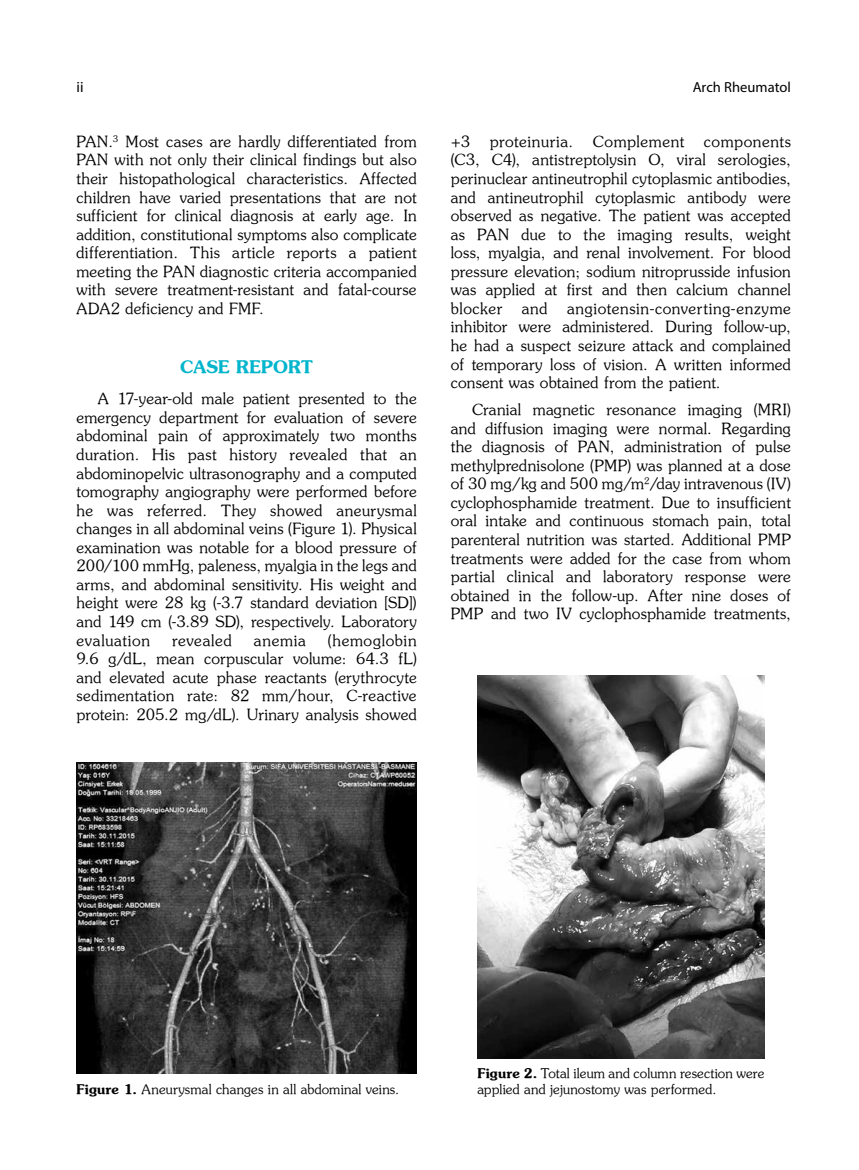
<style>
.page{position:relative;width:859px;height:1170px;background:#fff}
.page>*{position:absolute;margin:0;border:0;box-sizing:border-box;transform-origin:0 0}
.t1{font:17.4px "Souvenir Turk B";letter-spacing:.005em;color:#00b5cc}
.t2{font:15.45px/18.6px "Souvenir Turk";letter-spacing:.02em;color:#000;text-align:justify}
.t3{font:15.45px "Souvenir Turk";letter-spacing:.04em;color:#000}
.t4{font:15px "Myriad Pro";color:#000}
.t5{font:14.55px "Myriad Pro";color:#000}
.t6{font:13.35px/16px "Souvenir Turk";letter-spacing:.01em;color:#000}
.s1{font-family:"Souvenir Turk B"}
</style>
<div class="page">
<img style="left:76px;top:762px;width:341px;height:311px">
<img style="left:477px;top:675px;width:287px;height:383px">
<p class="t4" style="left:77px;top:78px;width:8px">ii</p>
<p class="t5" style="left:693px;top:78px;width:100px">Arch Rheumatol</p>
<p class="t2" style="left:77px;top:132px;width:342px">PAN.<sup>3</sup> Most cases are hardly differentiated from PAN with not only their clinical findings but also their histopathological characteristics. Affected children have varied presentations that are not sufficient for clinical diagnosis at early age. In addition, constitutional symptoms also complicate differentiation. This article reports a patient meeting the PAN diagnostic criteria accompanied with severe treatment-resistant and fatal-course ADA2 deficiency and FMF.</p>
<p class="t1" style="left:180px;top:355px;width:134px">CASE REPORT</p>
<p class="t2" style="left:77px;top:389px;width:342px;text-indent:21px">A 17-year-old male patient presented to the emergency department for evaluation of severe abdominal pain of approximately two months duration. His past history revealed that an abdominopelvic ultrasonography and a computed tomography angiography were performed before he was referred. They showed aneurysmal changes in all abdominal veins (Figure 1). Physical examination was notable for a blood pressure of 200/100 mmHg, paleness, myalgia in the legs and arms, and abdominal sensitivity. His weight and height were 28 kg (-3.7 standard deviation [SD]) and 149 cm (-3.89 SD), respectively. Laboratory evaluation</p>
<p class="t2" style="left:77px;top:630px;width:342px;text-indent:251px">(hemoglobin 9.6 g/dL, mean corpuscular volume: 64.3 fL) and elevated acute phase reactants (erythrocyte sedimentation rate: 82 mm/hour, C-reactive protein: 205.2 mg/dL). Urinary analysis showed</p>
<p class="t3" style="left:172px;top:630px;width:61px">revealed</p>
<p class="t2" style="left:254px;top:630px;width:53px">anemia</p>
<p class="t2" style="left:451px;top:132px;width:21px">+3</p>
<p class="t2" style="left:490px;top:132px;width:85px">proteinuria.</p>
<p class="t2" style="left:593px;top:132px;width:93px">Complement</p>
<p class="t2" style="left:451px;top:132px;width:342px;text-indent:253px">components (C3, C4), antistreptolysin O, viral serologies, perinuclear antineutrophil cytoplasmic antibodies, and antineutrophil cytoplasmic antibody were observed as negative. The patient was accepted as PAN due to the imaging results, weight loss, myalgia, and renal involvement. For blood pressure elevation; sodium nitroprusside infusion was applied at first and then calcium channel blocker</p>
<p class="t2" style="left:522px;top:298px;width:27px">and</p>
<p class="t2" style="left:451px;top:298px;width:342px;text-indent:116px">angiotensin-converting-enzyme inhibitor were administered. During follow-up, he had a suspect seizure attack and complained of temporary loss of vision. A written informed consent was obtained from the patient.</p>
<p class="t2" style="left:451px;top:400px;width:342px;text-indent:21px">Cranial magnetic resonance imaging (MRI) and diffusion imaging were normal. Regarding the diagnosis of PAN, administration of pulse methylprednisolone (PMP) was planned at a dose of 30 mg/kg and 500 mg/m<sup>2</sup>/day intravenous (IV) cyclophosphamide treatment. Due to insufficient oral intake and continuous stomach pain, total parenteral nutrition was started. Additional PMP treatments were added for the case from whom partial clinical and laboratory response were obtained in the follow-up. After nine doses of PMP and two IV cyclophosphamide treatments,</p>
<p class="t6" style="left:76px;top:1080px;width:324px"><span class="s1">Figure 1.</span> Aneurysmal changes in all abdominal veins.</p>
<p class="t6" style="left:477px;top:1064px;width:288px"><span class="s1">Figure 2.</span> Total ileum and column resection were applied and jejunostomy was performed.</p>
</div>
